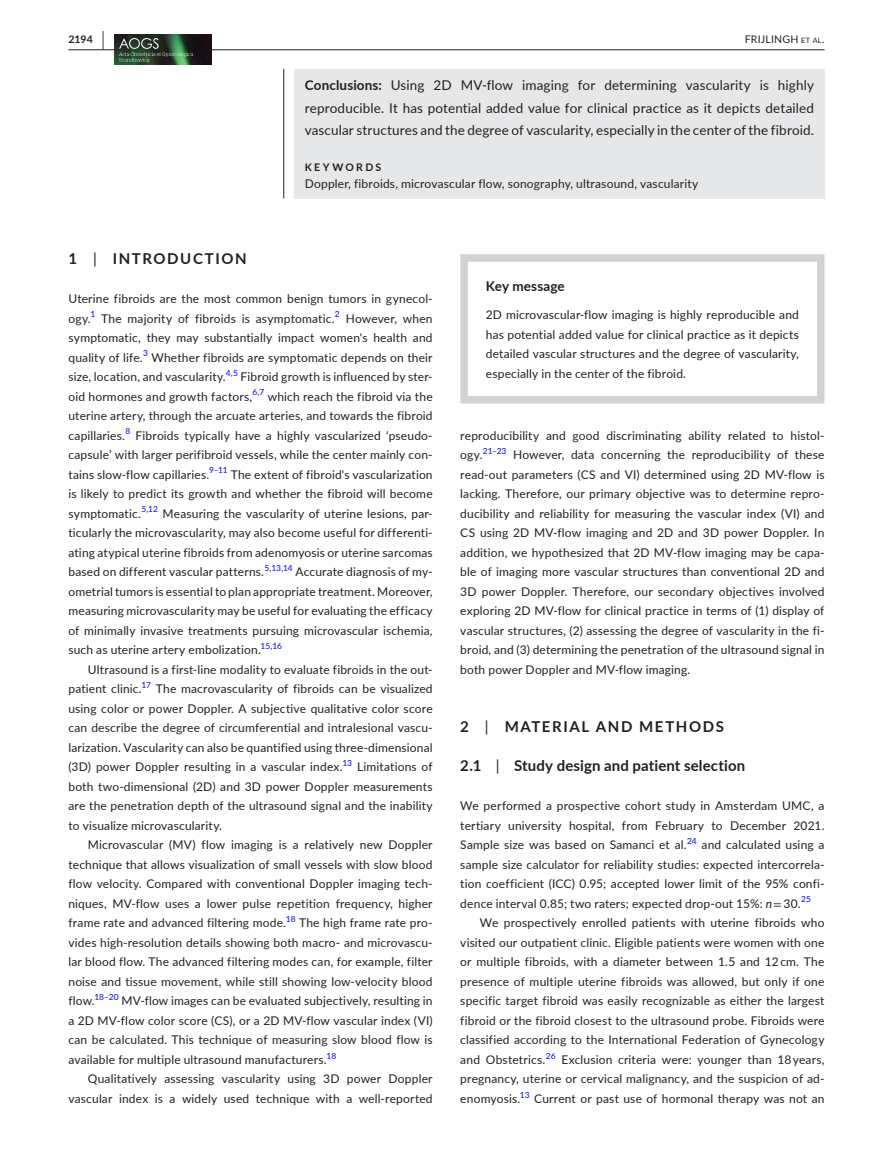
<style>
.page{position:relative;width:893px;height:1174px;background:#fff}
.page>*{position:absolute;margin:0;border:0;box-sizing:border-box;transform-origin:0 0}
.t1{font:700 15px "Lato";letter-spacing:.005em;color:#231f20}
.t2{font:700 15px "Lato";letter-spacing:.11em;color:#231f20}
.t3{font:700 15px "Lato";letter-spacing:.105em;color:#231f20}
.t4{font:13.5px/22.5px "Lato";letter-spacing:.01em;color:#231f20;text-align:justify}
.t5{font:700 13.5px "Lato";letter-spacing:.01em;color:#231f20}
.t6{font:12px/19.5px "Lato";letter-spacing:.015em;color:#231f20;text-align:justify}
.t7{font:10.5px "Lato";letter-spacing:.02em;color:#231f20}
.t8{font:700 10.5px "Lato";letter-spacing:.215em;color:#231f20}
.t9{font:8.4px "Lato";color:#00f}
.s1{font-size:19.5px}
.s2{font-size:7.35px}
.s3{font-weight:700}
.s4{font-weight:400}
.s5{font-size:12px;color:#231f20}
.s6{font-style:italic}
.s7{font-family:"STIX"}
</style>
<div class="page">
<hr style="left:68px;top:49px;width:756px;height:1px;background:#231f20">
<img style="left:114px;top:35px;width:97px;height:30px">
<svg style="left:119px;top:38px;width:74px;height:24px;background:#3f5943"></svg>
<div style="left:294px;top:69px;width:530px;height:129px;background:#e6e7e9"></div>
<hr style="left:283px;top:69px;width:1px;height:129px;background:#231f20">
<div style="left:460px;top:254px;width:364px;height:149px;border:8px solid #d1d2d4"></div>
<p class="t8" style="left:68px;top:31px;width:37px">2194 <span class="s1">|</span></p>
<p class="t7" style="left:745px;top:31px;width:81px">FRIJLINGH <span class="s2">et al</span>.</p>
<p class="t4" style="left:305px;top:74px;width:511px"><span class="s3">Conclusions:</span> Using 2D MV-flow imaging for determining vascularity is highly reproducible. It has potential added value for clinical practice as it depicts detailed vascular structures and the degree of vascularity, especially in the center of the fibroid.</p>
<p class="t8" style="left:305px;top:160px;width:78px">KEYWORDS</p>
<p class="t6" style="left:305px;top:173px;width:395px">Doppler, fibroids, microvascular flow, sonography, ultrasound, vascularity</p>
<p class="t3" style="left:68px;top:248px;width:180px">1 <span class="s4">|</span> INTRODUCTION</p>
<p class="t6" style="left:68px;top:288px;width:366px">Uterine fibroids are the most common benign tumors in gynecol&shy;ogy.<sup>1</sup> The majority of fibroids is asymptomatic.<sup>2</sup> However, when symptomatic, they may substantially impact women's health and quality of life.<sup>3</sup> Whether fibroids are symptomatic depends on their size, location, and vascularity.<sup>4,5</sup> Fibroid growth is influenced by ster&shy;oid hormones and growth factors,<sup>6,7</sup> which reach the fibroid via the uterine artery, through the arcuate arteries, and towards the fibroid capillaries.<sup>8</sup> Fibroids typically have a highly vascularized ‘pseudo&shy;capsule’ with larger perifibroid vessels, while the center mainly con&shy;tains slow-flow capillaries.</p>
<p class="t9" style="left:209px;top:464px;width:20px">9–11</p>
<p class="t6" style="left:68px;top:464px;width:366px;text-indent:162px">The extent of fibroid's vascularization is likely to predict its growth and whether the fibroid will become symptomatic.</p>
<p class="t9" style="left:141px;top:503px;width:18px">5,12</p>
<p class="t6" style="left:68px;top:503px;width:366px;text-indent:94px">Measuring the vascularity of uterine lesions, par&shy;ticularly the microvascularity, may also become useful for differenti&shy;ating atypical uterine fibroids from adenomyosis or uterine sarcomas based on different vascular patterns.</p>
<p class="t9" style="left:264px;top:562px;width:30px">5,13,14</p>
<p class="t6" style="left:68px;top:561px;width:366px;text-indent:227px">Accurate diagnosis of my&shy;ometrial tumors is essential to plan appropriate treatment. Moreover, measuring microvascularity may be useful for evaluating the efficacy of minimally invasive treatments pursuing microvascular ischemia, such as uterine artery embolization.</p>
<p class="t9" style="left:261px;top:640px;width:23px">15,16</p>
<p class="t6" style="left:68px;top:659px;width:366px;text-indent:19px">Ultrasound is a first-line modality to evaluate fibroids in the out&shy;patient clinic.</p>
<p class="t9" style="left:142px;top:679px;width:11px">17</p>
<p class="t6" style="left:68px;top:678px;width:366px;text-indent:87px">The macrovascularity of fibroids can be visualized using color or power Doppler. A subjective qualitative color score can describe the degree of circumferential and intralesional vascu&shy;larization. Vascularity can also be quantified using three-dimensional (3D) power Doppler resulting in a vascular index.</p>
<p class="t9" style="left:342px;top:757px;width:11px">13</p>
<p class="t6" style="left:68px;top:756px;width:366px;text-indent:289px">Limitations of both two-dimensional (2D) and 3D power Doppler measurements are the penetration depth of the ultrasound signal and the inability to visualize microvascularity.</p>
<p class="t6" style="left:68px;top:834px;width:366px;text-indent:20px">Microvascular (MV) flow imaging is a relatively new Doppler technique that allows visualization of small vessels with slow blood flow velocity. Compared with conventional Doppler imaging tech&shy;niques, MV-flow uses a lower pulse repetition frequency, higher frame rate and advanced filtering mode.</p>
<p class="t9" style="left:286px;top:913px;width:11px">18</p>
<p class="t6" style="left:68px;top:912px;width:366px;text-indent:231px">The high frame rate pro&shy;vides high-resolution details showing both macro- and microvascu&shy;lar blood flow. The advanced filtering modes can, for example, filter noise and tissue movement, while still showing low-velocity blood flow.<sup>18–20</sup> MV-flow images can be evaluated subjectively, resulting in a 2D MV-flow color score (CS), or a 2D MV-flow vascular index (VI) can be calculated. This technique of measuring slow blood flow is available for multiple ultrasound manufacturers.<sup>18</sup></p>
<p class="t6" style="left:68px;top:1068px;width:366px;text-align:right">Qualitatively assessing vascularity using 3D power Doppler vascular index is a widely used technique with a well-reported</p>
<p class="t5" style="left:486px;top:276px;width:81px">Key message</p>
<p class="t6" style="left:486px;top:304px;width:315px">2D microvascular-flow imaging is highly reproducible and has potential added value for clinical practice as it depicts detailed vascular structures and the degree of vascularity, especially in the center of the fibroid.</p>
<p class="t6" style="left:460px;top:425px;width:366px">reproducibility and good discriminating ability related to histol-</p>
<p class="t9" style="left:460px;top:445px;width:48px"><span class="s5">ogy.</span>21–23</p>
<p class="t6" style="left:460px;top:444px;width:366px;text-indent:53px">However, data concerning the reproducibility of these read-out parameters (CS and VI) determined using 2D MV-flow is lacking. Therefore, our primary objective was to determine repro&shy;ducibility and reliability for measuring the vascular index (VI) and CS using 2D MV-flow imaging and 2D and 3D power Doppler. In addition, we hypothesized that 2D MV-flow imaging may be capa&shy;ble of imaging more vascular structures than conventional 2D and 3D power Doppler. Therefore, our secondary objectives involved exploring 2D MV-flow for clinical practice in terms of (1) display of vascular structures, (2) assessing the degree of vascularity in the fi&shy;broid, and (3) determining the penetration of the ultrasound signal in both power Doppler and MV-flow imaging.</p>
<p class="t2" style="left:460px;top:716px;width:265px">2 <span class="s4">|</span> MATERIAL AND METHODS</p>
<p class="t1" style="left:460px;top:755px;width:286px">2.1 <span class="s4">|</span> Study design and patient selection</p>
<p class="t6" style="left:460px;top:795px;width:366px">We performed a prospective cohort study in Amsterdam UMC, a tertiary university hospital, from February to December 2021.<br>Sample size was based on Samanci et al.</p>
<p class="t9" style="left:687px;top:835px;width:11px">24</p>
<p class="t6" style="left:460px;top:834px;width:366px;text-indent:241px">and calculated using a sample size calculator for reliability studies: expected intercorrela&shy;tion coefficient (ICC) 0.95; accepted lower limit of the 95% confi&shy;dence interval 0.85; two raters; expected drop-out 15%: <span class="s6">n</span><span class="s7">=</span> 30.</p>
<p class="t9" style="left:801px;top:893px;width:11px">25</p>
<p class="t6" style="left:460px;top:912px;width:366px;text-indent:20px">We prospectively enrolled patients with uterine fibroids who visited our outpatient clinic. Eligible patients were women with one or multiple fibroids, with a diameter between 1.5 and 12 cm. The presence of multiple uterine fibroids was allowed, but only if one specific target fibroid was easily recognizable as either the largest fibroid or the fibroid closest to the ultrasound probe. Fibroids were classified according to the International Federation of Gynecology and Obstetrics.<sup>26</sup> Exclusion criteria were: younger than 18 years, pregnancy, uterine or cervical malignancy, and the suspicion of ad&shy;enomyosis.<sup>13</sup> Current or past use of hormonal therapy was not an</p>
</div>
